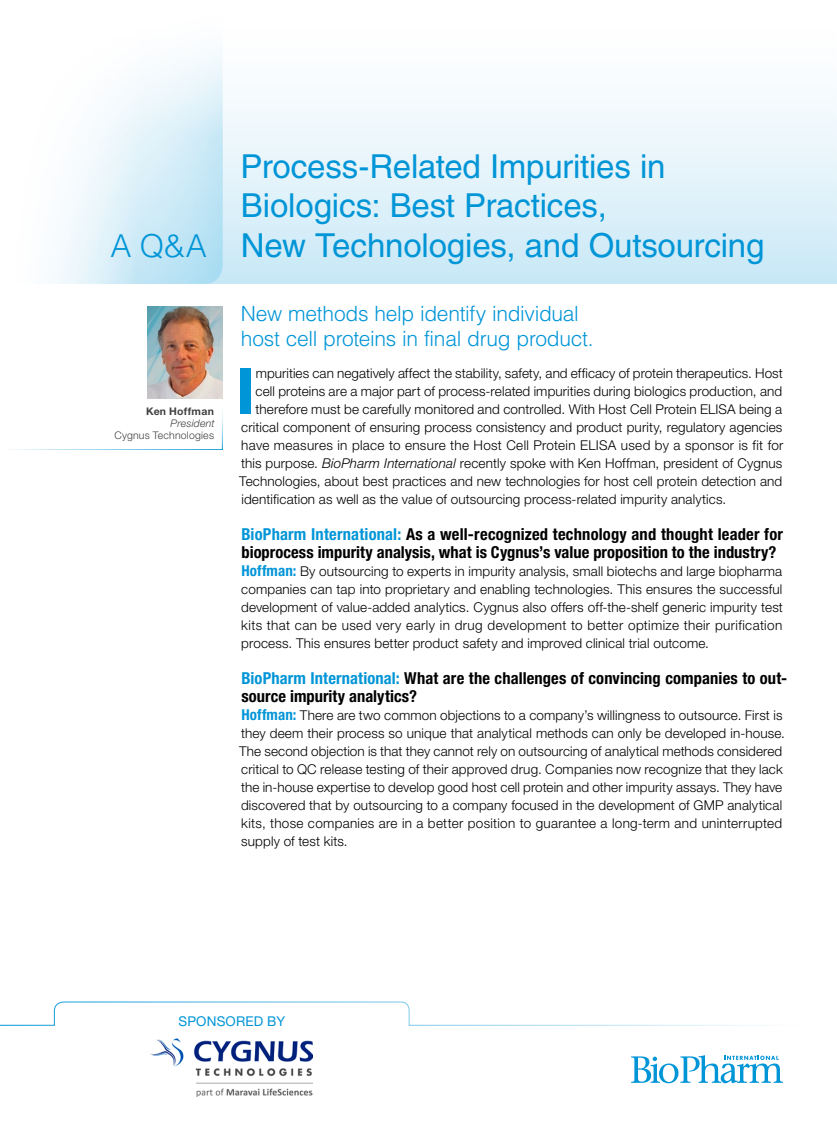
<style>
.page{position:relative;width:837px;height:1134px;background:#fff}
.page>*{position:absolute;margin:0;border:0;box-sizing:border-box;transform-origin:0 0}
.textdropcap_2{font:700 63.9px "Helvetica Neue LT Std";color:#0095d7}
.main_head{font:33px/39.6px "Helvetica LT Std";letter-spacing:-.005em;color:#0095d7}
.header_describer{font:300 31.5px "Helvetica LT Std";color:#0095d7}
.main_subhead{font:300 21px/25.2px "Helvetica LT Std";letter-spacing:-.015em;color:#0095d7}
.DD_1_Question{font:700 condensed 16.5px/18px "Helvetica Neue LT Std";letter-spacing:.01em;color:#000}
.DD_2_Answer{font:300 13.5px/18px "Helvetica Neue LT Std";letter-spacing:.01em;color:#000;text-align:justify}
.textdropcap_2-2{font:300 13.5px "Helvetica Neue LT Std";letter-spacing:.01em;color:#000}
.t1{font:13.5px "Helvetica Neue LT Std";letter-spacing:.015em;color:#0095d7}
.mug_slug{font:300 10.5px/12px "Helvetica Neue LT Std";letter-spacing:.02em;color:#414042;text-align:right}
.s1{font-weight:700}
.s2{font-style:italic}
.s3{color:#0095d7}
.s4{font-weight:700;font-stretch:condensed;font-size:15px;color:#0095d7}
</style>
<div class="page">
<div style="left:0;top:0;width:837px;height:284px;background:linear-gradient(to bottom,#fff,#cce9f7)"></div>
<svg style="left:0;top:0;width:223px;height:284px"></svg>
<svg style="left:0;top:1001px;width:762px;height:83px"></svg>
<img style="left:148px;top:306px;width:75px;height:93px">
<svg style="left:631px;top:1055px;width:152px;height:28px"></svg>
<img style="left:151px;top:1038px;width:162px;height:59px">
<p class="main_head" style="left:241px;top:146px;width:426px">Process-Related Impurities in<br>Biologics: Best Practices,</p>
<p class="header_describer" style="left:110px;top:226px;width:98px">A Q&amp;A</p>
<p class="main_head" style="left:241px;top:226px;width:525px">New Technologies, and Outsourcing</p>
<p class="mug_slug" style="left:114px;top:406px;width:102px"><span class="s1">Ken Hoffman<br></span><span class="s2">President<br></span>Cygnus Technologies</p>
<p class="main_subhead" style="left:241px;top:301px;width:354px">New methods help identify individual host cell proteins in final drug product.</p>
<p class="textdropcap_2" style="left:236px;top:352px;width:20px">I</p>
<p class="textdropcap_2-2" style="left:256px;top:365px;width:529px">mpurities can negatively affect the stability, safety, and efficacy of protein therapeutics. Host</p>
<p class="textdropcap_2-2" style="left:256px;top:383px;width:528px">cell proteins are a major part of process-related impurities during biologics production, and</p>
<p class="textdropcap_2-2" style="left:256px;top:401px;width:528px">therefore must be carefully monitored and controlled. With Host Cell Protein ELISA being a</p>
<p class="textdropcap_2-2" style="left:241px;top:419px;width:543px">critical component of ensuring process consistency and product purity, regulatory agencies</p>
<p class="textdropcap_2-2" style="left:241px;top:437px;width:544px">have measures in place to ensure the Host Cell Protein ELISA used by a sponsor is fit for</p>
<p class="textdropcap_2-2" style="left:241px;top:455px;width:543px">this purpose. <span class="s2">BioPharm International</span> recently spoke with Ken Hoffman, president of Cygnus</p>
<p class="textdropcap_2-2" style="left:239px;top:473px;width:545px">Technologies, about best practices and new technologies for host cell protein detection and</p>
<p class="textdropcap_2-2" style="left:241px;top:491px;width:486px">identification as well as the value of outsourcing process-related impurity analytics.</p>
<p class="DD_1_Question" style="left:241px;top:525px;width:543px"><span class="s3">BioPharm International:</span> As a well-recognized technology and thought leader for bioprocess impurity analysis, what is Cygnus’s value proposition to the industry?</p>
<p class="DD_2_Answer" style="left:241px;top:562px;width:543px"><span class="s4">Hoffman:</span> By outsourcing to experts in impurity analysis, small biotechs and large biopharma companies can tap into proprietary and enabling technologies. This ensures the successful development of value-added analytics. Cygnus also offers off-the-shelf generic impurity test kits that can be used very early in drug development to better optimize their purification process. This ensures better product safety and improved clinical trial outcome.</p>
<p class="DD_1_Question" style="left:241px;top:669px;width:547px"><span class="s3">BioPharm International:</span> What are the challenges of convincing companies to out&shy;source impurity analytics?</p>
<p class="DD_2_Answer" style="left:239px;top:706px;width:547px;text-align:left"><span class="s4">Hoffman:</span> There are two common objections to a company’s willingness to outsource. First is they deem their process so unique that analytical methods can only be developed in-house.<br>The second objection is that they cannot rely on outsourcing of analytical methods considered critical to QC release testing of their approved drug. Companies now recognize that they lack the in-house expertise to develop good host cell protein and other impurity assays. They have discovered that by outsourcing to a company focused in the development of GMP analytical kits, those companies are in a better position to guarantee a long-term and uninterrupted supply of test kits.</p>
<p class="t1" style="left:178px;top:1013px;width:108px">SPONSORED BY</p>
</div>
